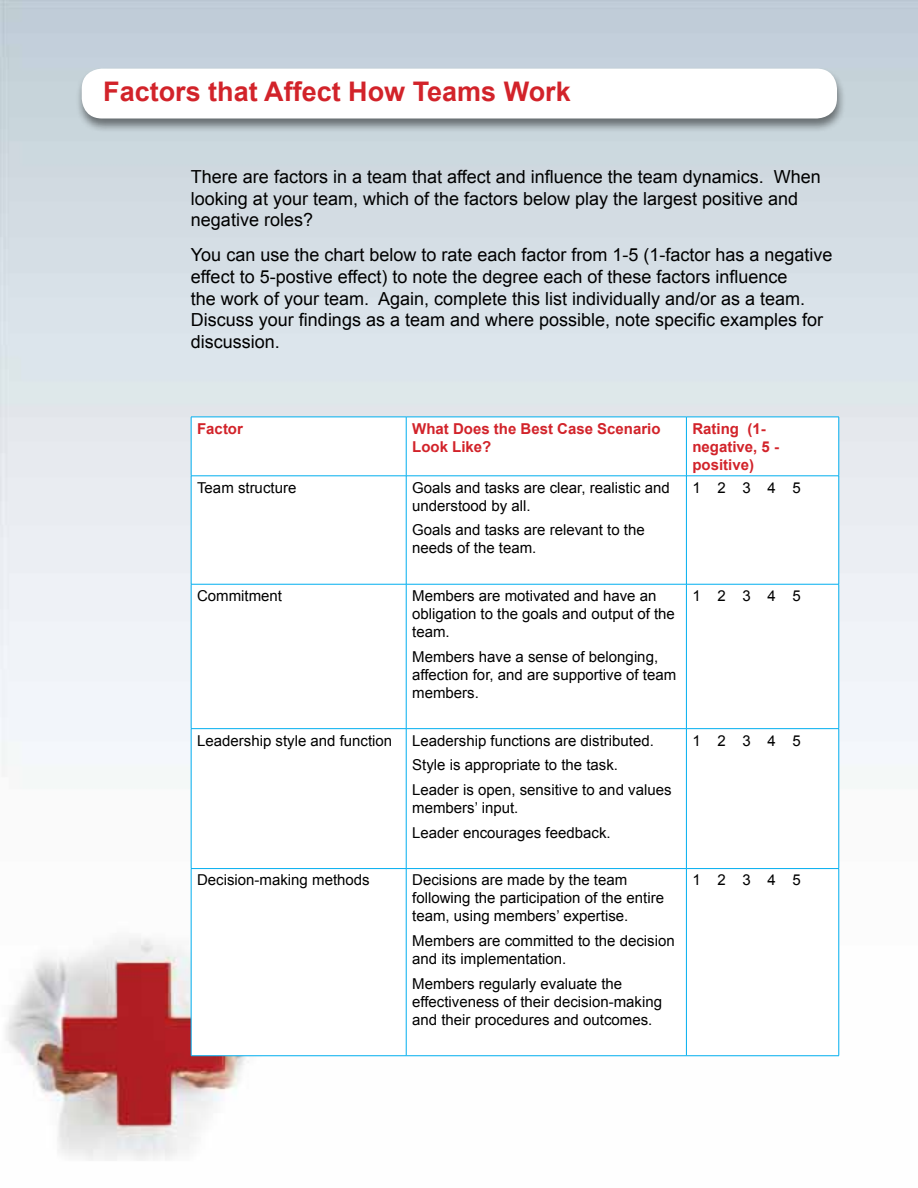
<style>
.page{position:relative;width:918px;height:1188px;background:#fff}
.page>*{position:absolute;margin:0;border:0;box-sizing:border-box;transform-origin:0 0}
.t1{font:700 27px "Arial";color:#d2232a}
.t2{font:18px/21.6px "Arial";color:#000}
.t3{font:15px/18px "Arial";color:#000}
.t4{font:700 15px/18px "Arial";color:#d2232a}
</style>
<div class="page">
<img style="left:0;top:0;width:918px;height:1161px">
<div style="left:75px;top:67px;width:772px;height:66px;background:#000;opacity:.49"></div>
<div style="left:82px;top:69px;width:755px;height:49px;background:#fff;border-radius:20px"></div>
<svg style="left:192px;top:418px;width:647px;height:637px"></svg>
<hr style="left:191px;top:417px;width:215px;height:1px;background:#00aeef">
<hr style="left:191px;top:417px;width:1px;height:59px;background:#00aeef">
<hr style="left:406px;top:417px;width:280px;height:1px;background:#00aeef">
<hr style="left:406px;top:417px;width:1px;height:59px;background:#00aeef">
<hr style="left:686px;top:417px;width:153px;height:1px;background:#00aeef">
<hr style="left:686px;top:417px;width:1px;height:59px;background:#00aeef">
<hr style="left:839px;top:417px;width:1px;height:59px;background:#00aeef">
<hr style="left:191px;top:476px;width:215px;height:1px;background:#00aeef">
<hr style="left:191px;top:476px;width:1px;height:108px;background:#00aeef">
<hr style="left:406px;top:476px;width:280px;height:1px;background:#00aeef">
<hr style="left:406px;top:476px;width:1px;height:108px;background:#00aeef">
<hr style="left:686px;top:476px;width:153px;height:1px;background:#00aeef">
<hr style="left:686px;top:476px;width:1px;height:108px;background:#00aeef">
<hr style="left:839px;top:476px;width:1px;height:108px;background:#00aeef">
<hr style="left:191px;top:584px;width:215px;height:1px;background:#00aeef">
<hr style="left:191px;top:584px;width:1px;height:144px;background:#00aeef">
<hr style="left:406px;top:584px;width:280px;height:1px;background:#00aeef">
<hr style="left:406px;top:584px;width:1px;height:144px;background:#00aeef">
<hr style="left:686px;top:584px;width:153px;height:1px;background:#00aeef">
<hr style="left:686px;top:584px;width:1px;height:144px;background:#00aeef">
<hr style="left:839px;top:584px;width:1px;height:144px;background:#00aeef">
<hr style="left:191px;top:728px;width:215px;height:1px;background:#00aeef">
<hr style="left:191px;top:729px;width:1px;height:139px;background:#00aeef">
<hr style="left:406px;top:728px;width:280px;height:1px;background:#00aeef">
<hr style="left:406px;top:729px;width:1px;height:139px;background:#00aeef">
<hr style="left:686px;top:728px;width:153px;height:1px;background:#00aeef">
<hr style="left:686px;top:729px;width:1px;height:139px;background:#00aeef">
<hr style="left:839px;top:729px;width:1px;height:139px;background:#00aeef">
<hr style="left:191px;top:868px;width:215px;height:1px;background:#00aeef">
<hr style="left:191px;top:869px;width:1px;height:187px;background:#00aeef">
<hr style="left:406px;top:868px;width:280px;height:1px;background:#00aeef">
<hr style="left:406px;top:869px;width:1px;height:187px;background:#00aeef">
<hr style="left:686px;top:868px;width:153px;height:1px;background:#00aeef">
<hr style="left:686px;top:869px;width:1px;height:187px;background:#00aeef">
<hr style="left:839px;top:869px;width:1px;height:187px;background:#00aeef">
<hr style="left:191px;top:1055px;width:215px;height:1px;background:#00aeef">
<hr style="left:406px;top:1055px;width:280px;height:1px;background:#00aeef">
<hr style="left:686px;top:1055px;width:153px;height:1px;background:#00aeef">
<h1 class="t1" style="left:103px;top:73px;width:469px">Factors that Affect How Teams Work</h1>
<p class="t2" style="left:191px;top:166px;width:631px">There are factors in a team that affect and influence the team dynamics. When looking at your team, which of the factors below play the largest positive and negative roles?</p>
<p class="t2" style="left:191px;top:244px;width:643px">You can use the chart below to rate each factor from 1-5 (1-factor has a negative effect to 5-postive effect) to note the degree each of these factors influence<br>the work of your team. Again, complete this list individually and/or as a team.<br>Discuss your findings as a team and where possible, note specific examples for discussion.</p>
<p class="t4" style="left:197px;top:420px;width:47px">Factor</p>
<p class="t4" style="left:412px;top:420px;width:250px">What Does the Best Case Scenario<br>Look Like?</p>
<p class="t4" style="left:692px;top:420px;width:88px">Rating (1- negative, 5 - positive)</p>
<p class="t3" style="left:197px;top:479px;width:101px">Team structure</p>
<p class="t3" style="left:412px;top:479px;width:259px">Goals and tasks are clear, realistic and understood by all.</p>
<p class="t3" style="left:412px;top:521px;width:234px">Goals and tasks are relevant to the needs of the team.</p>
<p class="t3" style="left:692px;top:479px;width:110px">1 2 3 4 5</p>
<p class="t3" style="left:197px;top:587px;width:87px">Commitment</p>
<p class="t3" style="left:412px;top:587px;width:264px">Members are motivated and have an obligation to the goals and output of the team.</p>
<p class="t3" style="left:412px;top:648px;width:266px">Members have a sense of belonging, affection for, and are supportive of team members.</p>
<p class="t3" style="left:197px;top:731px;width:197px">Leadership style and function</p>
<p class="t3" style="left:412px;top:728px;width:261px;line-height:24.8px">Leadership functions are distributed.<br>Style is appropriate to the task.<br>Leader is open, sensitive to and values</p>
<p class="t3" style="left:412px;top:796px;width:200px;line-height:24.8px">members’ input.<br>Leader encourages feedback.</p>
<p class="t3" style="left:197px;top:871px;width:174px">Decision-making methods</p>
<p class="t3" style="left:412px;top:871px;width:253px">Decisions are made by the team following the participation of the entire team, using members’ expertise.</p>
<p class="t3" style="left:412px;top:932px;width:264px">Members are committed to the decision and its implementation.</p>
<p class="t3" style="left:412px;top:975px;width:251px">Members regularly evaluate the effectiveness of their decision-making and their procedures and outcomes.</p>
<p class="t3" style="left:692px;top:587px;width:110px">1 2 3 4 5</p>
<p class="t3" style="left:692px;top:731px;width:110px">1 2 3 4 5</p>
<p class="t3" style="left:692px;top:871px;width:110px">1 2 3 4 5</p>
</div>
